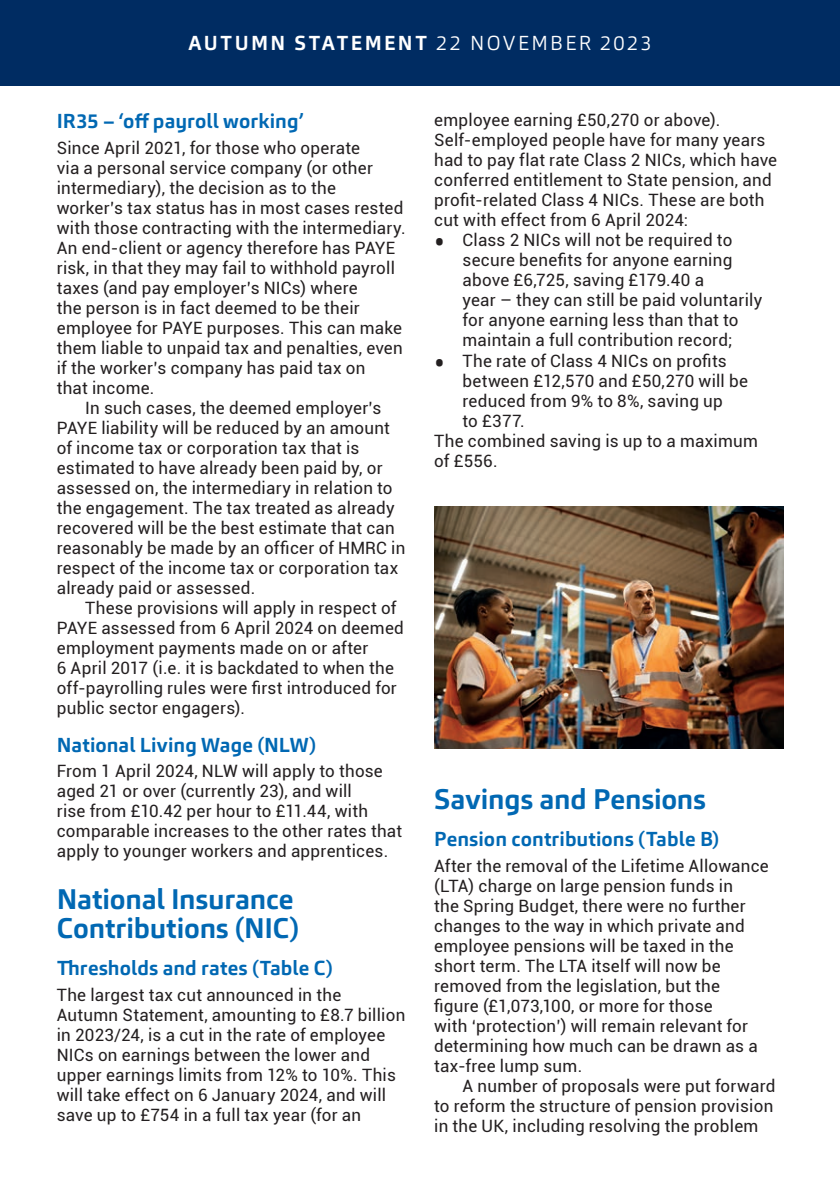
<style>
.page{position:relative;width:840px;height:1191px;background:#fff}
.page>*{position:absolute;margin:0;border:0;box-sizing:border-box;transform-origin:0 0}
.t1{font:700 28px/29px "Carnac";letter-spacing:-.005em;color:#0168b3}
.t2{font:700 20px "Carnac";letter-spacing:.005em;color:#0168b3}
.t3{font:700 20px "Carnac";letter-spacing:.115em;color:#fff}
.t4{font:17px/20px "Roboto";letter-spacing:.015em;color:#231f20}
.s1{font-weight:300}
.s2{font-size:32px}
</style>
<div class="page">
<div style="left:0;top:0;width:839px;height:85px;background:#002c62"></div>
<img style="left:434px;top:506px;width:348px;height:243px">
<p class="t3" style="left:188px;top:30px;width:464px">AUTUMN STATEMENT <span class="s1">22 NOVEMBER 2023</span></p>
<p class="t2" style="left:57px;top:109px;width:248px">IR35 – ‘off payroll working’</p>
<p class="t4" style="left:57px;top:137px;width:350px">Since April 2021, for those who operate<br>via a personal service company (or other intermediary), the decision as to the worker’s tax status has in most cases rested with those contracting with the intermediary.<br>An end-client or agency therefore has PAYE risk, in that they may fail to withhold payroll taxes (and pay employer’s NICs) where<br>the person is in fact deemed to be their employee for PAYE purposes. This can make them liable to unpaid tax and penalties, even if the worker’s company has paid tax on<br>that income.</p>
<p class="t4" style="left:57px;top:397px;width:350px;text-indent:28px">In such cases, the deemed employer’s PAYE liability will be reduced by an amount of income tax or corporation tax that is estimated to have already been paid by, or assessed on, the intermediary in relation to the engagement. The tax treated as already recovered will be the best estimate that can reasonably be made by an officer of HMRC in respect of the income tax or corporation tax already paid or assessed.</p>
<p class="t4" style="left:57px;top:597px;width:348px;text-indent:28px">These provisions will apply in respect of PAYE assessed from 6 April 2024 on deemed employment payments made on or after<br>6 April 2017 (i.e. it is backdated to when the off-payrolling rules were first introduced for public sector engagers).</p>
<p class="t2" style="left:57px;top:732px;width:261px">National Living Wage (NLW)</p>
<p class="t4" style="left:57px;top:760px;width:347px">From 1 April 2024, NLW will apply to those aged 21 or over (currently 23), and will<br>rise from £10.42 per hour to £11.44, with comparable increases to the other rates that apply to younger workers and apprentices.</p>
<h1 class="t1" style="left:57px;top:885px;width:244px">National Insurance<br>Contributions (NIC)</h1>
<p class="t2" style="left:57px;top:955px;width:277px">Thresholds and rates (Table C)</p>
<p class="t4" style="left:57px;top:984px;width:350px">The largest tax cut announced in the Autumn Statement, amounting to £8.7 billion in 2023/24, is a cut in the rate of employee NICs on earnings between the lower and upper earnings limits from 12% to 10%. This will take effect on 6 January 2024, and will save up to £754 in a full tax year (for an</p>
<p class="t4" style="left:434px;top:109px;width:344px">employee earning £50,270 or above).<br>Self-employed people have for many years had to pay flat rate Class 2 NICs, which have conferred entitlement to State pension, and profit-related Class 4 NICs. These are both cut with effect from 6 April 2024:</p>
<p class="t4" style="left:462px;top:230px;width:301px;text-indent:-28px"><span class="s2">•</span> Class 2 NICs will not be required to secure benefits for anyone earning above £6,725, saving £179.40 a<br>year – they can still be paid voluntarily for anyone earning less than that to maintain a full contribution record;</p>
<p class="t4" style="left:434px;top:350px;width:294px"><span class="s2">•</span> The rate of Class 4 NICs on profits</p>
<p class="t4" style="left:462px;top:370px;width:287px">between £12,570 and £50,270 will be</p>
<p class="t4" style="left:462px;top:390px;width:262px">reduced from 9% to 8%, saving up</p>
<p class="t4" style="left:462px;top:410px;width:64px">to £377.</p>
<p class="t4" style="left:434px;top:430px;width:325px">The combined saving is up to a maximum</p>
<p class="t4" style="left:434px;top:450px;width:65px">of £556.</p>
<h1 class="t1" style="left:434px;top:784px;width:273px">Savings and Pensions</h1>
<p class="t2" style="left:434px;top:826px;width:286px">Pension contributions (Table B)</p>
<p class="t4" style="left:434px;top:855px;width:336px">After the removal of the Lifetime Allowance (LTA) charge on large pension funds in<br>the Spring Budget, there were no further changes to the way in which private and employee pensions will be taxed in the short term. The LTA itself will now be removed from the legislation, but the figure (£1,073,100, or more for those<br>with ‘protection’) will remain relevant for determining how much can be drawn as a tax-free lump sum.</p>
<p class="t4" style="left:434px;top:1074px;width:342px;text-indent:28px">A number of proposals were put forward to reform the structure of pension provision in the UK, including resolving the problem</p>
</div>
